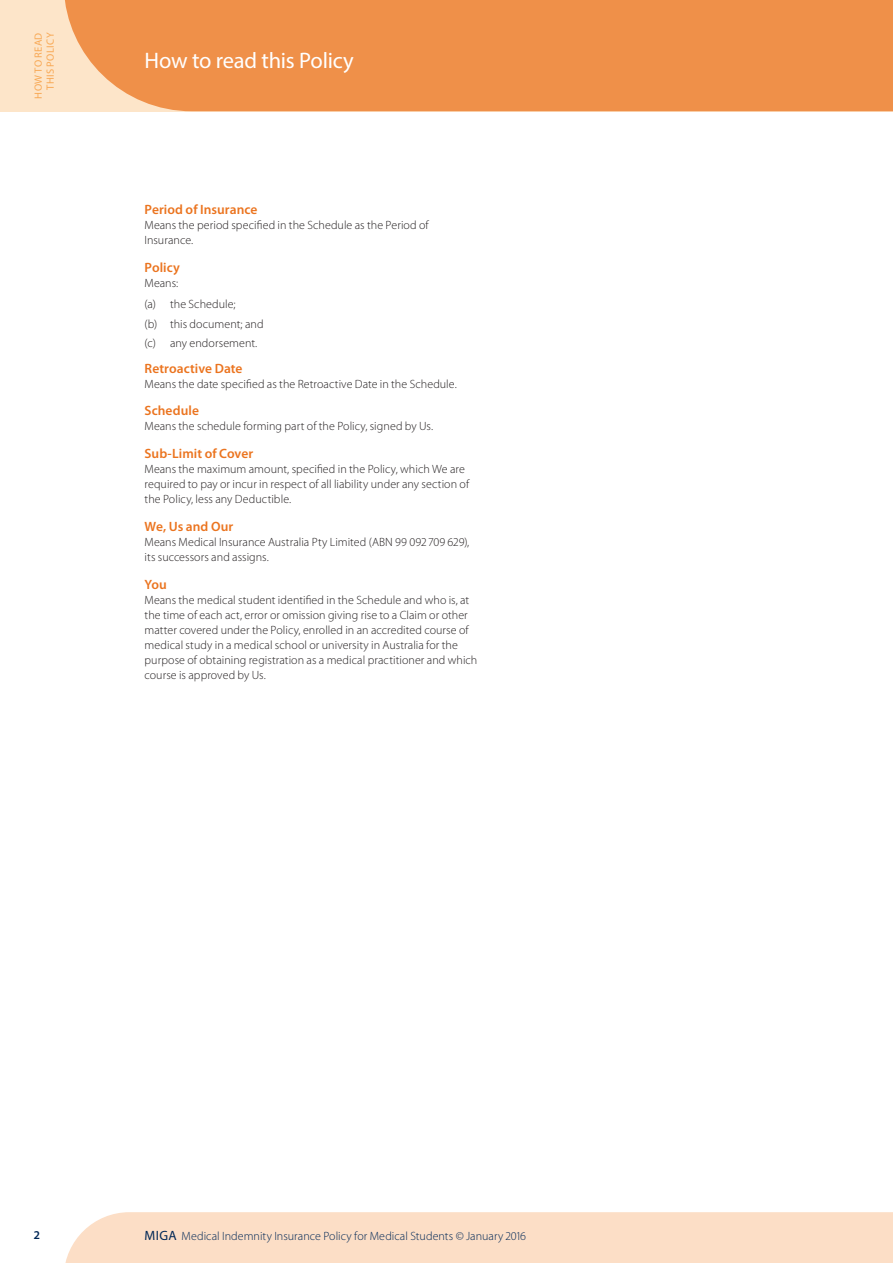
<style>
.page{position:relative;width:893px;height:1263px;background:#fff}
.page>*{position:absolute;margin:0;border:0;box-sizing:border-box;transform-origin:0 0}
.Section_Headings{font:22.5px "Myriad Pro";letter-spacing:-.01em;color:#fff}
.Sub_Heading_L2{font:600 13.5px "Myriad Pro";letter-spacing:.005em;color:#eb741f}
.Body_Text{font:300 12px/15px "Myriad Pro";letter-spacing:.005em;color:#231f20}
.t1{font:300 12px "Myriad Pro";letter-spacing:.005em;color:#002756}
.t2{font:600 12px "Myriad Pro";color:#002756}
.Body_Text-2{font:10.5px/12px "Myriad Pro";letter-spacing:.035em;color:#f8a854;text-align:right}
.s1{font-weight:400;font-size:13.5px}
</style>
<div class="page">
<div style="left:0;top:0;width:893px;height:111px;background:#fde5c9"></div>
<div style="left:65px;top:1212px;width:828px;height:51px;background:#fcdec6"></div>
<div style="left:65px;top:0;width:828px;height:111px;background:#ef9049"></div>
<p class="Body_Text-2" style="left:32px;top:99px;width:68px;rotate:-90deg">HOW TO READ<br>THIS POLICY</p>
<p class="Section_Headings" style="left:145px;top:46px;width:211px">How to read this Policy</p>
<p class="Sub_Heading_L2" style="left:145px;top:201px;width:114px">Period of Insurance</p>
<p class="Body_Text" style="left:145px;top:218px;width:286px">Means the period specified in the Schedule as the Period of<br>Insurance.</p>
<p class="Sub_Heading_L2" style="left:145px;top:259px;width:37px">Policy</p>
<p class="Body_Text" style="left:145px;top:275px;width:35px">Means:</p>
<p class="Body_Text" style="left:145px;top:297px;width:93px">(a) the Schedule;</p>
<p class="Body_Text" style="left:145px;top:316px;width:121px">(b) this document; and</p>
<p class="Body_Text" style="left:145px;top:335px;width:114px">(c) any endorsement.</p>
<p class="Sub_Heading_L2" style="left:145px;top:359px;width:99px">Retroactive Date</p>
<p class="Body_Text" style="left:145px;top:376px;width:314px">Means the date specified as the Retroactive Date in the Schedule.</p>
<p class="Sub_Heading_L2" style="left:145px;top:402px;width:56px">Schedule</p>
<p class="Body_Text" style="left:145px;top:419px;width:290px">Means the schedule forming part of the Policy, signed by Us.</p>
<p class="Sub_Heading_L2" style="left:145px;top:445px;width:110px">Sub-Limit of Cover</p>
<p class="Body_Text" style="left:145px;top:461px;width:326px">Means the maximum amount, specified in the Policy, which We are required to pay or incur in respect of all liability under any section of the Policy, less any Deductible.</p>
<p class="Sub_Heading_L2" style="left:145px;top:518px;width:90px">We, Us and Our</p>
<p class="Body_Text" style="left:145px;top:534px;width:326px">Means Medical Insurance Australia Pty Limited (ABN 99 092 709 629), its successors and assigns.</p>
<p class="Sub_Heading_L2" style="left:145px;top:575px;width:24px">You</p>
<p class="Body_Text" style="left:145px;top:592px;width:334px">Means the medical student identified in the Schedule and who is, at the time of each act, error or omission giving rise to a Claim or other matter covered under the Policy, enrolled in an accredited course of medical study in a medical school or university in Australia for the purpose of obtaining registration as a medical practitioner and which course is approved by Us.</p>
<p class="t2" style="left:34px;top:1227px;width:7px">2</p>
<p class="t1" style="left:145px;top:1229px;width:383px"><span class="s1">MIGA</span> Medical Indemnity Insurance Policy for Medical Students © January 2016</p>
</div>
